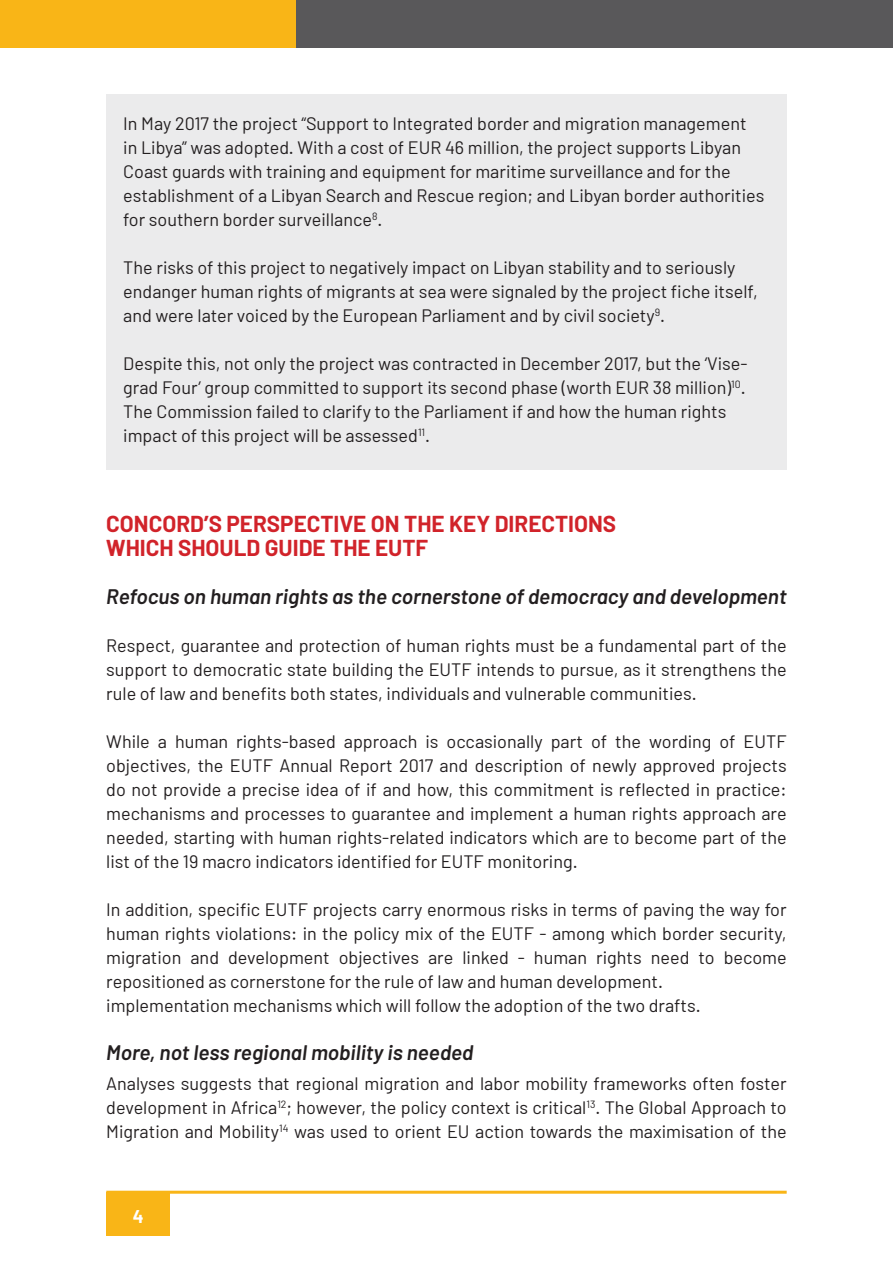
<style>
.page{position:relative;width:893px;height:1263px;background:#fff}
.page>*{position:absolute;margin:0;border:0;box-sizing:border-box;transform-origin:0 0}
.t1{font:700 22.5px "Barlow";color:#d1232a}
.t2{font:italic 600 21px "Barlow";color:#231f20}
.t3{font:18px/24px "Barlow";color:#231f20;text-align:justify}
.t4{font:700 18px "Barlow";color:#fff}
</style>
<div class="page">
<div style="left:1px;top:1px;width:296px;height:47px;background:#f9b517"></div>
<div style="left:297px;top:1px;width:596px;height:47px;background:#59585a"></div>
<hr style="left:106px;top:1191px;width:681px;height:3px;background:#f9b517">
<div style="left:106px;top:1192px;width:64px;height:44px;background:#f9b517"></div>
<div style="left:106px;top:95px;width:681px;height:375px;background:#ebebec"></div>
<p class="t3" style="left:123px;top:111px;width:643px;text-align:left">In May 2017 the project “Support to Integrated border and migration management in Libya” was adopted. With a cost of EUR 46 million, the project supports Libyan Coast guards with training and equipment for maritime surveillance and for the establishment of a Libyan Search and Rescue region; and Libyan border authorities for southern border surveillance<sup>8</sup>.</p>
<p class="t3" style="left:123px;top:255px;width:636px;text-align:left">The risks of this project to negatively impact on Libyan stability and to seriously endanger human rights of migrants at sea were signaled by the project fiche itself, and were later voiced by the European Parliament and by civil society<sup>9</sup>.</p>
<p class="t3" style="left:123px;top:351px;width:626px">Despite this, not only the project was contracted in December 2017, but the ‘Vise&shy;grad Four’ group committed to support its second phase (worth EUR 38 million)<sup>10</sup>.</p>
<p class="t3" style="left:123px;top:399px;width:605px">The Commission failed to clarify to the Parliament if and how the human rights</p>
<p class="t3" style="left:123px;top:423px;width:308px">impact of this project will be assessed<sup>11</sup>.</p>
<p class="t1" style="left:106px;top:510px;width:511px">CONCORD’S PERSPECTIVE ON THE KEY DIRECTIONS</p>
<p class="t1" style="left:106px;top:534px;width:323px">WHICH SHOULD GUIDE THE EUTF</p>
<p class="t2" style="left:106px;top:583px;width:682px">Refocus on human rights as the cornerstone of democracy and development</p>
<p class="t3" style="left:106px;top:633px;width:682px">Respect, guarantee and protection of human rights must be a fundamental part of the support to democratic state building the EUTF intends to pursue, as it strengthens the rule of law and benefits both states, individuals and vulnerable communities.</p>
<p class="t3" style="left:106px;top:729px;width:682px">While a human rights-based approach is occasionally part of the wording of EUTF objectives, the EUTF Annual Report 2017 and description of newly approved projects do not provide a precise idea of if and how, this commitment is reflected in practice: mechanisms and processes to guarantee and implement a human rights approach are needed, starting with human rights-related indicators which are to become part of the list of the 19 macro indicators identified for EUTF monitoring.</p>
<p class="t3" style="left:106px;top:897px;width:682px">In addition, specific EUTF projects carry enormous risks in terms of paving the way for human rights violations: in the policy mix of the EUTF - among which border security, migration and development objectives are linked - human rights need to become repositioned as cornerstone for the rule of law and human development.</p>
<p class="t3" style="left:106px;top:993px;width:596px">implementation mechanisms which will follow the adoption of the two drafts.</p>
<p class="t2" style="left:106px;top:1039px;width:369px">More, not less regional mobility is needed</p>
<p class="t3" style="left:106px;top:1071px;width:682px">Analyses suggests that regional migration and labor mobility frameworks often foster development in Africa<sup>12</sup>; however, the policy context is critical<sup>13</sup>. The Global Approach to Migration and Mobility<sup>14</sup> was used to orient EU action towards the maximisation of the</p>
<p class="t4" style="left:133px;top:1205px;width:12px">4</p>
</div>
